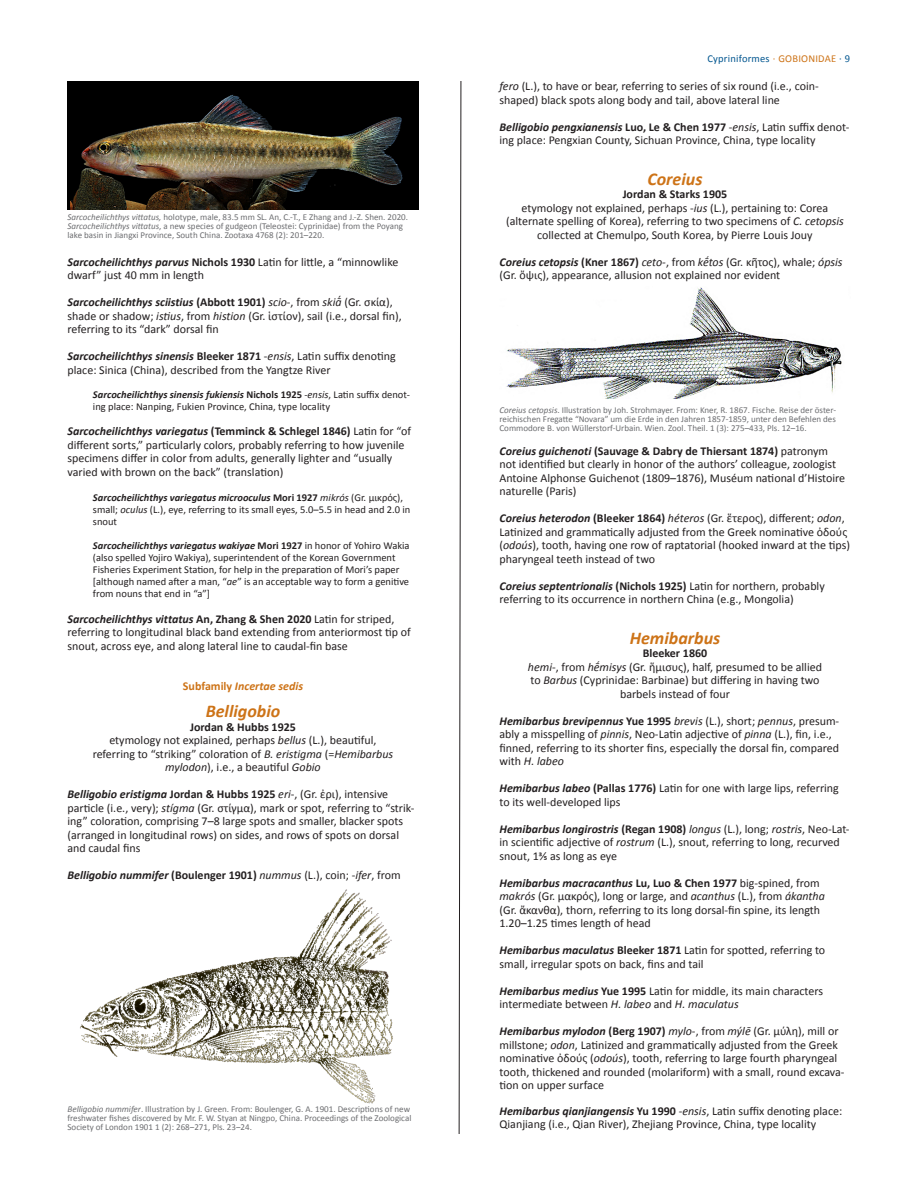
<style>
.page{position:relative;width:918px;height:1188px;background:#fff}
.page>*{position:absolute;margin:0;border:0;box-sizing:border-box;transform-origin:0 0}
.t1{font:italic 700 18px "Calibri";color:#cd7317}
.t2{font:12px/13.5px "Calibri";color:#231f20}
.t3{font:italic 700 12px "Calibri";color:#231f20}
.t4{font:700 12px "Calibri";color:#231f20}
.t5{font:italic 700 12px "Calibri";color:#cd7317}
.t6{font:10.5px/12px "Calibri";color:#231f20}
.t7{font:10.5px "Calibri";letter-spacing:.02em;color:#00558f}
.t8{font:9px/9px "Calibri";color:#6c6d70}
.s1{font-style:italic}
.s2{font-weight:700;font-style:italic}
.s3{font-weight:700}
.s4{font-style:normal}
.s5{font-weight:400}
.s6{font-weight:400;font-style:normal}
.s7{color:#cd7317}
</style>
<div class="page">
<svg style="left:458px;top:81px;width:4px;height:1053px"></svg>
<img style="left:80px;top:889px;width:313px;height:215px">
<img style="left:506px;top:287px;width:336px;height:111px">
<img style="left:68px;top:81px;width:350px;height:128px">
<p class="t8" style="left:68px;top:213px;width:342px"><span class="s1">Sarcocheilichthys vittatus,</span> holotype, male, 83.5 mm SL. An, C.-T., E Zhang and J.-Z. Shen. 2020.</p>
<p class="t8" style="left:68px;top:222px;width:337px"><span class="s1">Sarcocheilichthys vittatus</span>, a new species of gudgeon (Teleostei: Cyprinidae) from the Poyang lake basin in Jiangxi Province, South China. Zootaxa 4768 (2): 201–220.</p>
<p class="t2" style="left:68px;top:255px;width:332px"><span class="s2">Sarcocheilichthys parvus</span> <span class="s3">Nichols 1930</span> Latin for little, a “minnowlike dwarf” just 40 mm in length</p>
<p class="t2" style="left:68px;top:295px;width:336px"><span class="s2">Sarcocheilichthys sciistius</span> <span class="s3">(Abbott 1901)</span> <span class="s1">scio</span>-, from <span class="s1">skiā́</span>(Gr. σκία), shade or shadow; <span class="s1">istius</span>, from <span class="s1">histion</span> (Gr. ἱστίον), sail (i.e., dorsal fin), referring to its “dark” dorsal fin</p>
<p class="t2" style="left:68px;top:349px;width:330px"><span class="s2">Sarcocheilichthys sinensis</span> <span class="s3">Bleeker 1871</span> -<span class="s1">ensis</span>, Latin suffix denoting place: Sinica (China), described from the Yangtze River</p>
<p class="t6" style="left:93px;top:388px;width:318px"><span class="s2">Sarcocheilichthys sinensis fukiensis</span> <span class="s3">Nichols 1925</span> -<span class="s1">ensis</span>, Latin suffix denot&shy;ing place: Nanping, Fukien Province, China, type locality</p>
<p class="t2" style="left:68px;top:424px;width:345px"><span class="s2">Sarcocheilichthys variegatus</span> <span class="s3">(Temminck &amp; Schlegel 1846)</span> Latin for “of different sorts,” particularly colors, probably referring to how juvenile specimens differ in color from adults, generally lighter and “usually varied with brown on the back” (translation)</p>
<p class="t6" style="left:93px;top:491px;width:319px"><span class="s2">Sarcocheilichthys variegatus microoculus</span> <span class="s3">Mori 1927</span> <span class="s1">mikrós</span> (Gr. μικρός), small; <span class="s1">oculus</span> (L.), eye, referring to its small eyes, 5.0–5.5 in head and 2.0 in snout</p>
<p class="t6" style="left:93px;top:539px;width:318px"><span class="s2">Sarcocheilichthys variegatus wakiyae</span> <span class="s3">Mori 1927</span> in honor of Yohiro Wakia (also spelled Yojiro Wakiya), superintendent of the Korean Government Fisheries Experiment Station, for help in the preparation of Mori’s paper [although named after a man, “<span class="s1">ae</span>” is an acceptable way to form a genitive from nouns that end in “a”]</p>
<p class="t2" style="left:68px;top:612px;width:345px"><span class="s2">Sarcocheilichthys vittatus</span> <span class="s3">An, Zhang &amp; Shen 2020</span> Latin for striped, referring to longitudinal black band extending from anteriormost tip of snout, across eye, and along lateral line to caudal-fin base</p>
<p class="t5" style="left:183px;top:678px;width:122px"><span class="s4">Subfamily</span> Incertae sedis</p>
<p class="t1" style="left:206px;top:698px;width:76px">Belligobio</p>
<p class="t4" style="left:190px;top:718px;width:107px">Jordan &amp; Hubbs 1925</p>
<p class="t2" style="left:109px;top:733px;width:269px">etymology not explained, perhaps <span class="s1">bellus</span> (L.), beautiful,</p>
<p class="t2" style="left:93px;top:747px;width:302px">referring to “striking” coloration of <span class="s1">B. eristigma</span> (=<span class="s1">Hemibarbus</span></p>
<p class="t2" style="left:165px;top:760px;width:157px"><span class="s1">mylodon</span>), i.e., a beautiful <span class="s1">Gobio</span></p>
<p class="t2" style="left:68px;top:787px;width:349px"><span class="s2">Belligobio eristigma</span> <span class="s3">Jordan &amp; Hubbs 1925</span> <span class="s1">eri</span>-, (Gr. ἐρι), intensive particle (i.e., very); <span class="s1">stígma</span> (Gr. στίγμα), mark or spot, referring to “strik&shy;ing” coloration, comprising 7–8 large spots and smaller, blacker spots (arranged in longitudinal rows) on sides, and rows of spots on dorsal and caudal fins</p>
<p class="t3" style="left:68px;top:867px;width:335px">Belligobio nummifer <span class="s4">(Boulenger 1901)</span> <span class="s5">nummus</span> <span class="s6">(L.), coin; -</span><span class="s5">ifer</span><span class="s6">, from</span></p>
<p class="t8" style="left:68px;top:1104px;width:345px"><span class="s1">Belligobio nummifer</span>. Illustration by J. Green. From: Boulenger, G. A. 1901. Descriptions of new freshwater fishes discovered by Mr. F. W. Styan at Ningpo, China. Proceedings of the Zoological<br>Society of London 1901 1 (2): 268‒271, Pls. 23‒24.</p>
<p class="t7" style="left:707px;top:51px;width:144px">Cypriniformes <span class="s7">· GOBIONIDAE</span> · 9</p>
<p class="t2" style="left:500px;top:79px;width:321px"><span class="s1">fero</span> (L.), to have or bear, referring to series of six round (i.e., coin&shy;shaped) black spots along body and tail, above lateral line</p>
<p class="t2" style="left:500px;top:119px;width:352px"><span class="s2">Belligobio pengxianensis</span> <span class="s3">Luo, Le &amp; Chen 1977</span> -<span class="s1">ensis</span>, Latin suffix denot&shy;ing place: Pengxian County, Sichuan Province, China, type locality</p>
<p class="t1" style="left:647px;top:166px;width:57px">Coreius</p>
<p class="t4" style="left:623px;top:186px;width:106px">Jordan &amp; Starks 1905</p>
<p class="t2" style="left:522px;top:200px;width:308px">etymology not explained, perhaps -<span class="s1">ius</span> (L.), pertaining to: Corea</p>
<p class="t2" style="left:506px;top:214px;width:339px;text-align:center">(alternate spelling of Korea), referring to two specimens of <span class="s1">C. cetopsis </span>collected at Chemulpo, South Korea, by Pierre Louis Jouy</p>
<p class="t2" style="left:500px;top:254px;width:345px"><span class="s2">Coreius cetopsis</span> <span class="s3">(Kner 1867)</span> <span class="s1">ceto-</span>, from <span class="s1">kḗtos</span> (Gr. κῆτος), whale; <span class="s1">ópsis </span>(Gr. ὄψις), appearance, allusion not explained nor evident</p>
<p class="t8" style="left:500px;top:405px;width:338px;text-align:justify"><span class="s1">Coreius cetopsis</span>. Illustration by Joh. Strohmayer. From: Kner, R. 1867. Fische. Reise der öster&shy;reichischen Fregatte “Novara” um die Erde in den Jahren 1857-1859, unter den Befehlen des Commodore B. von Wüllerstorf-Urbain. Wien. Zool. Theil. 1 (3): 275–433, Pls. 12–16.</p>
<p class="t2" style="left:500px;top:443px;width:347px"><span class="s2">Coreius guichenoti</span> <span class="s3">(Sauvage &amp; Dabry de Thiersant 1874)</span> patronym not identified but clearly in honor of the authors’ colleague, zoologist Antoine Alphonse Guichenot (1809–1876), Muséum national d’Histoire naturelle (Paris)</p>
<p class="t2" style="left:500px;top:511px;width:352px"><span class="s2">Coreius heterodon</span> <span class="s3">(Bleeker 1864)</span> <span class="s1">héteros</span> (Gr. ἕτερος), different; <span class="s1">odon</span>, Latinized and grammatically adjusted from the Greek nominative ὀδούς (<span class="s1">odoús</span>), tooth, having one row of raptatorial (hooked inward at the tips) pharyngeal teeth instead of two</p>
<p class="t2" style="left:500px;top:578px;width:327px"><span class="s2">Coreius septentrionalis</span> <span class="s3">(Nichols 1925)</span> Latin for northern, probably referring to its occurrence in northern China (e.g., Mongolia)</p>
<p class="t1" style="left:630px;top:625px;width:92px">Hemibarbus</p>
<p class="t4" style="left:643px;top:645px;width:66px">Bleeker 1860</p>
<p class="t2" style="left:528px;top:659px;width:296px"><span class="s1">hemi</span>-, from <span class="s1">hḗmisys</span> (Gr. ἥμισυς), half, presumed to be allied</p>
<p class="t2" style="left:530px;top:673px;width:291px">to <span class="s1">Barbus</span> (Cyprinidae: Barbinae) but differing in having two</p>
<p class="t2" style="left:620px;top:686px;width:111px">barbels instead of four</p>
<p class="t2" style="left:500px;top:713px;width:341px"><span class="s2">Hemibarbus brevipennus</span> <span class="s3">Yue 1995</span> <span class="s1">brevis</span> (L.), short; <span class="s1">pennus</span>, presum&shy;ably a misspelling of <span class="s1">pinnis</span>, Neo-Latin adjective of <span class="s1">pinna</span> (L.), fin, i.e., finned, referring to its shorter fins, especially the dorsal fin, compared with <span class="s1">H. labeo</span></p>
<p class="t2" style="left:500px;top:781px;width:341px"><span class="s2">Hemibarbus labeo</span> <span class="s3">(Pallas 1776)</span> Latin for one with large lips, referring to its well-developed lips</p>
<p class="t2" style="left:500px;top:821px;width:352px"><span class="s2">Hemibarbus longirostris</span> <span class="s3">(Regan 1908)</span> <span class="s1">longus</span> (L.), long; <span class="s1">rostris</span>, Neo-Lat&shy;in scientific adjective of <span class="s1">rostrum</span> (L.), snout, referring to long, recurved snout, 13/5 as long as eye</p>
<p class="t2" style="left:500px;top:875px;width:327px"><span class="s2">Hemibarbus macracanthus</span> <span class="s3">Lu, Luo &amp; Chen 1977</span> big-spined, from <span class="s1">makrós</span> (Gr. μακρός), long or large, and <span class="s1">acanthus</span> (L.), from <span class="s1">ákantha </span>(Gr. ἄκανθα), thorn, referring to its long dorsal-fin spine, its length 1.20–1.25 times length of head</p>
<p class="t2" style="left:500px;top:943px;width:327px"><span class="s2">Hemibarbus maculatus</span> <span class="s3">Bleeker 1871</span> Latin for spotted, referring to small, irregular spots on back, fins and tail</p>
<p class="t2" style="left:500px;top:983px;width:325px"><span class="s2">Hemibarbus medius</span> <span class="s3">Yue 1995</span> Latin for middle, its main characters intermediate between <span class="s1">H. labeo</span> and <span class="s1">H. maculatus</span></p>
<p class="t2" style="left:500px;top:1024px;width:347px"><span class="s2">Hemibarbus mylodon</span> <span class="s3">(Berg 1907)</span> <span class="s1">mylo</span>-, from <span class="s1">mýlē</span> (Gr. μύλη), mill or millstone; <span class="s1">odon</span>, Latinized and grammatically adjusted from the Greek nominative ὀδούς (<span class="s1">odoús</span>), tooth, referring to large fourth pharyngeal tooth, thickened and rounded (molariform) with a small, round excava&shy;tion on upper surface</p>
<p class="t2" style="left:500px;top:1103px;width:344px"><span class="s2">Hemibarbus qianjiangensis</span> <span class="s3">Yu 1990</span> -<span class="s1">ensis</span>, Latin suffix denoting place:<br>Qianjiang (i.e., Qian River), Zhejiang Province, China, type locality</p>
</div>
